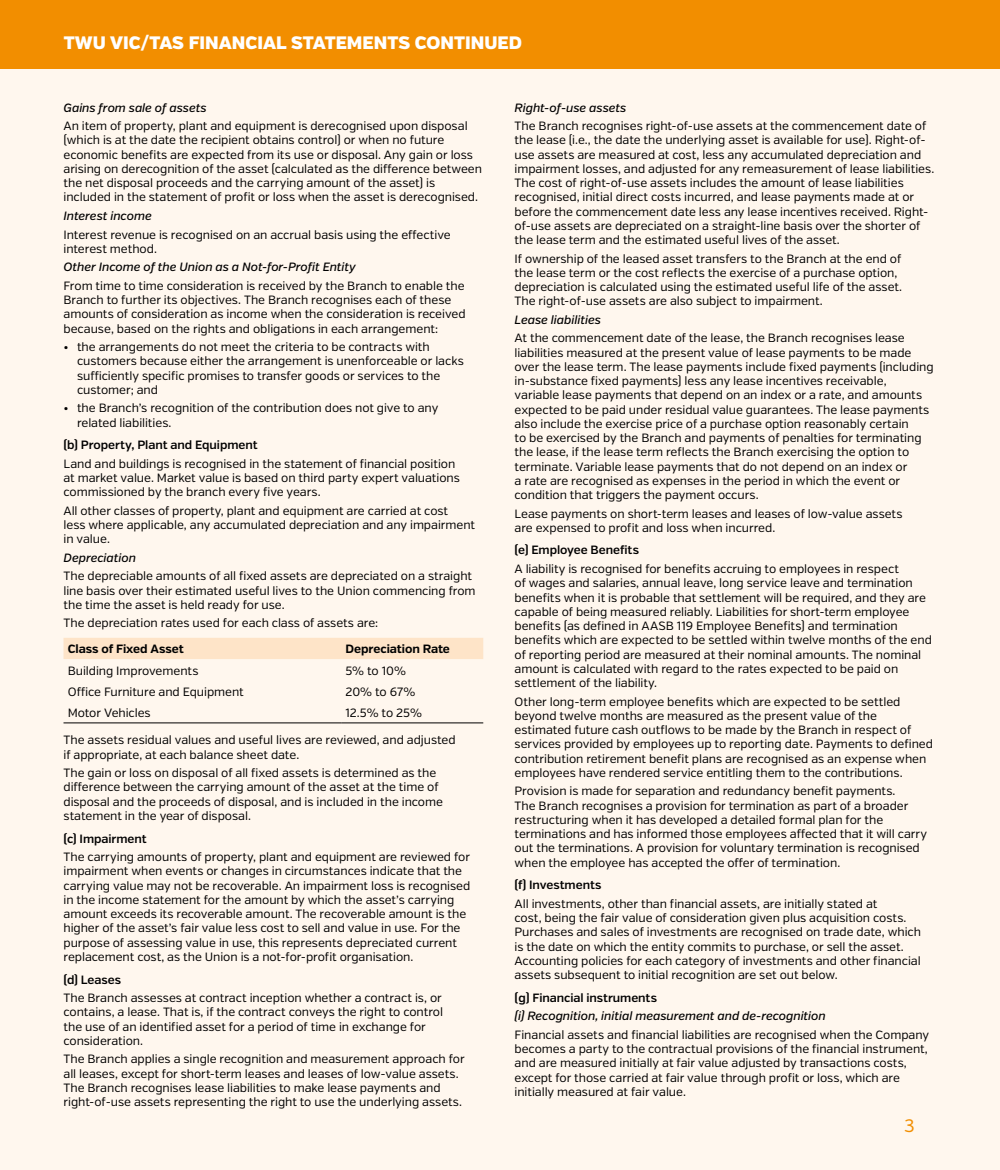
<style>
.page{position:relative;width:1000px;height:1170px;background:#fff}
.page>*{position:absolute;margin:0;border:0;box-sizing:border-box;transform-origin:0 0}
.t1{font:900 18px "Verb";color:#fff}
.t2{font:18px "Verb";color:#f28e00}
.t3{font:12px/14.2px "Verb";letter-spacing:-.005em;color:#000}
.t4{font:italic 500 12px "Verb";letter-spacing:-.005em;color:#000}
.t5{font:600 12px "Verb";letter-spacing:-.005em;color:#000}
.t6{font:700 12px "Verb";letter-spacing:-.005em;color:#000}
</style>
<div class="page">
<div style="left:0;top:0;width:999px;height:1169px;background:#fff7ee"></div>
<div style="left:0;top:0;width:999px;height:68px;background:#f28e00"></div>
<div style="left:63px;top:638px;width:420px;height:21px;background:#fee4c8"></div>
<hr style="left:63px;top:722px;width:278px;height:1px;background:#000">
<hr style="left:341px;top:722px;width:142px;height:1px;background:#000">
<h1 class="t1" style="left:64px;top:31px;width:459px">TWU VIC/TAS FINANCIAL STATEMENTS CONTINUED</h1>
<p class="t4" style="left:63px;top:100px;width:145px">Gains from sale of assets</p>
<p class="t3" style="left:63px;top:119px;width:420px">An item of property, plant and equipment is derecognised upon disposal (which is at the date the recipient obtains control) or when no future economic benefits are expected from its use or disposal. Any gain or loss arising on derecognition of the asset (calculated as the difference between the net disposal proceeds and the carrying amount of the asset) is included in the statement of profit or loss when the asset is derecognised.</p>
<p class="t4" style="left:63px;top:208px;width:90px">Interest income</p>
<p class="t3" style="left:63px;top:227px;width:388px">Interest revenue is recognised on an accrual basis using the effective interest method.</p>
<p class="t4" style="left:63px;top:260px;width:294px">Other Income of the Union as a Not-for-Profit Entity</p>
<p class="t3" style="left:63px;top:278px;width:403px">From time to time consideration is received by the Branch to enable the Branch to further its objectives. The Branch recognises each of these amounts of consideration as income when the consideration is received because, based on the rights and obligations in each arrangement:</p>
<p class="t3" style="left:77px;top:340px;width:388px;text-indent:-14px">• the arrangements do not meet the criteria to be contracts with customers because either the arrangement is unenforceable or lacks sufficiently specific promises to transfer goods or services to the customer; and</p>
<p class="t3" style="left:77px;top:401px;width:363px;text-indent:-14px">• the Branch’s recognition of the contribution does not give to any related liabilities.</p>
<p class="t5" style="left:63px;top:438px;width:196px">(b) Property, Plant and Equipment</p>
<p class="t3" style="left:63px;top:456px;width:398px">Land and buildings is recognised in the statement of financial position at market value. Market value is based on third party expert valuations commissioned by the branch every five years.</p>
<p class="t3" style="left:63px;top:503px;width:413px">All other classes of property, plant and equipment are carried at cost<br>less where applicable, any accumulated depreciation and any impairment in value.</p>
<p class="t4" style="left:63px;top:550px;width:74px">Depreciation</p>
<p class="t3" style="left:63px;top:569px;width:413px">The depreciable amounts of all fixed assets are depreciated on a straight line basis over their estimated useful lives to the Union commencing from the time the asset is held ready for use.</p>
<p class="t3" style="left:63px;top:616px;width:316px">The depreciation rates used for each class of assets are:</p>
<p class="t6" style="left:68px;top:641px;width:117px">Class of Fixed Asset</p>
<p class="t6" style="left:345px;top:641px;width:106px">Depreciation Rate</p>
<p class="t3" style="left:68px;top:663px;width:132px">Building Improvements</p>
<p class="t3" style="left:345px;top:663px;width:62px">5% to 10%</p>
<p class="t3" style="left:68px;top:684px;width:177px">Office Furniture and Equipment</p>
<p class="t3" style="left:345px;top:684px;width:71px">20% to 67%</p>
<p class="t3" style="left:68px;top:706px;width:84px">Motor Vehicles</p>
<p class="t3" style="left:345px;top:706px;width:78px">12.5% to 25%</p>
<p class="t3" style="left:63px;top:733px;width:393px">The assets residual values and useful lives are reviewed, and adjusted if appropriate, at each balance sheet date.</p>
<p class="t3" style="left:63px;top:765px;width:381px">The gain or loss on disposal of all fixed assets is determined as the difference between the carrying amount of the asset at the time of disposal and the proceeds of disposal, and is included in the income statement in the year of disposal.</p>
<p class="t5" style="left:63px;top:831px;width:85px">(c) Impairment</p>
<p class="t3" style="left:63px;top:849px;width:408px">The carrying amounts of property, plant and equipment are reviewed for impairment when events or changes in circumstances indicate that the carrying value may not be recoverable. An impairment loss is recognised in the income statement for the amount by which the asset’s carrying amount exceeds its recoverable amount. The recoverable amount is the higher of the asset’s fair value less cost to sell and value in use. For the purpose of assessing value in use, this represents depreciated current replacement cost, as the Union is a not-for-profit organisation.</p>
<p class="t5" style="left:63px;top:972px;width:59px">(d) Leases</p>
<p class="t3" style="left:63px;top:990px;width:381px">The Branch assesses at contract inception whether a contract is, or contains, a lease. That is, if the contract conveys the right to control the use of an identified asset for a period of time in exchange for consideration.</p>
<p class="t3" style="left:63px;top:1052px;width:402px">The Branch applies a single recognition and measurement approach for all leases, except for short-term leases and leases of low-value assets.<br>The Branch recognises lease liabilities to make lease payments and right-of-use assets representing the right to use the underlying assets.</p>
<p class="t4" style="left:514px;top:100px;width:113px">Right-of-use assets</p>
<p class="t3" style="left:514px;top:119px;width:421px">The Branch recognises right-of-use assets at the commencement date of the lease (i.e., the date the underlying asset is available for use). Right-of&shy;use assets are measured at cost, less any accumulated depreciation and impairment losses, and adjusted for any remeasurement of lease liabilities.<br>The cost of right-of-use assets includes the amount of lease liabilities recognised, initial direct costs incurred, and lease payments made at or before the commencement date less any lease incentives received. Right&shy;of-use assets are depreciated on a straight-line basis over the shorter of the lease term and the estimated useful lives of the asset.</p>
<p class="t3" style="left:514px;top:251px;width:389px">If ownership of the leased asset transfers to the Branch at the end of the lease term or the cost reflects the exercise of a purchase option, depreciation is calculated using the estimated useful life of the asset.<br>The right-of-use assets are also subject to impairment.</p>
<p class="t4" style="left:514px;top:312px;width:88px">Lease liabilities</p>
<p class="t3" style="left:514px;top:331px;width:420px">At the commencement date of the lease, the Branch recognises lease liabilities measured at the present value of lease payments to be made over the lease term. The lease payments include fixed payments (including in-substance fixed payments) less any lease incentives receivable, variable lease payments that depend on an index or a rate, and amounts expected to be paid under residual value guarantees. The lease payments also include the exercise price of a purchase option reasonably certain<br>to be exercised by the Branch and payments of penalties for terminating the lease, if the lease term reflects the Branch exercising the option to terminate. Variable lease payments that do not depend on an index or<br>a rate are recognised as expenses in the period in which the event or condition that triggers the payment occurs.</p>
<p class="t3" style="left:514px;top:506px;width:389px">Lease payments on short-term leases and leases of low-value assets are expensed to profit and loss when incurred.</p>
<p class="t5" style="left:514px;top:543px;width:126px">(e) Employee Benefits</p>
<p class="t3" style="left:514px;top:562px;width:419px">A liability is recognised for benefits accruing to employees in respect<br>of wages and salaries, annual leave, long service leave and termination benefits when it is probable that settlement will be required, and they are capable of being measured reliably. Liabilities for short-term employee benefits (as defined in AASB 119 Employee Benefits) and termination benefits which are expected to be settled within twelve months of the end of reporting period are measured at their nominal amounts. The nominal amount is calculated with regard to the rates expected to be paid on settlement of the liability.</p>
<p class="t3" style="left:514px;top:694px;width:420px">Other long-term employee benefits which are expected to be settled beyond twelve months are measured as the present value of the estimated future cash outflows to be made by the Branch in respect of services provided by employees up to reporting date. Payments to defined contribution retirement benefit plans are recognised as an expense when employees have rendered service entitling them to the contributions.</p>
<p class="t3" style="left:514px;top:784px;width:414px">Provision is made for separation and redundancy benefit payments.<br>The Branch recognises a provision for termination as part of a broader restructuring when it has developed a detailed formal plan for the terminations and has informed those employees affected that it will carry out the terminations. A provision for voluntary termination is recognised when the employee has accepted the offer of termination.</p>
<p class="t5" style="left:514px;top:877px;width:88px">(f) Investments</p>
<p class="t3" style="left:514px;top:896px;width:408px">All investments, other than financial assets, are initially stated at<br>cost, being the fair value of consideration given plus acquisition costs.<br>Purchases and sales of investments are recognised on trade date, which is the date on which the entity commits to purchase, or sell the asset.<br>Accounting policies for each category of investments and other financial assets subsequent to initial recognition are set out below.</p>
<p class="t5" style="left:514px;top:990px;width:144px">(g) Financial instruments</p>
<p class="t4" style="left:514px;top:1008px;width:312px">(i) Recognition, initial measurement and de-recognition</p>
<p class="t3" style="left:514px;top:1027px;width:416px">Financial assets and financial liabilities are recognised when the Company becomes a party to the contractual provisions of the financial instrument, and are measured initially at fair value adjusted by transactions costs, except for those carried at fair value through profit or loss, which are initially measured at fair value.</p>
<h1 class="t2" style="left:904px;top:1114px;width:12px">3</h1>
</div>
